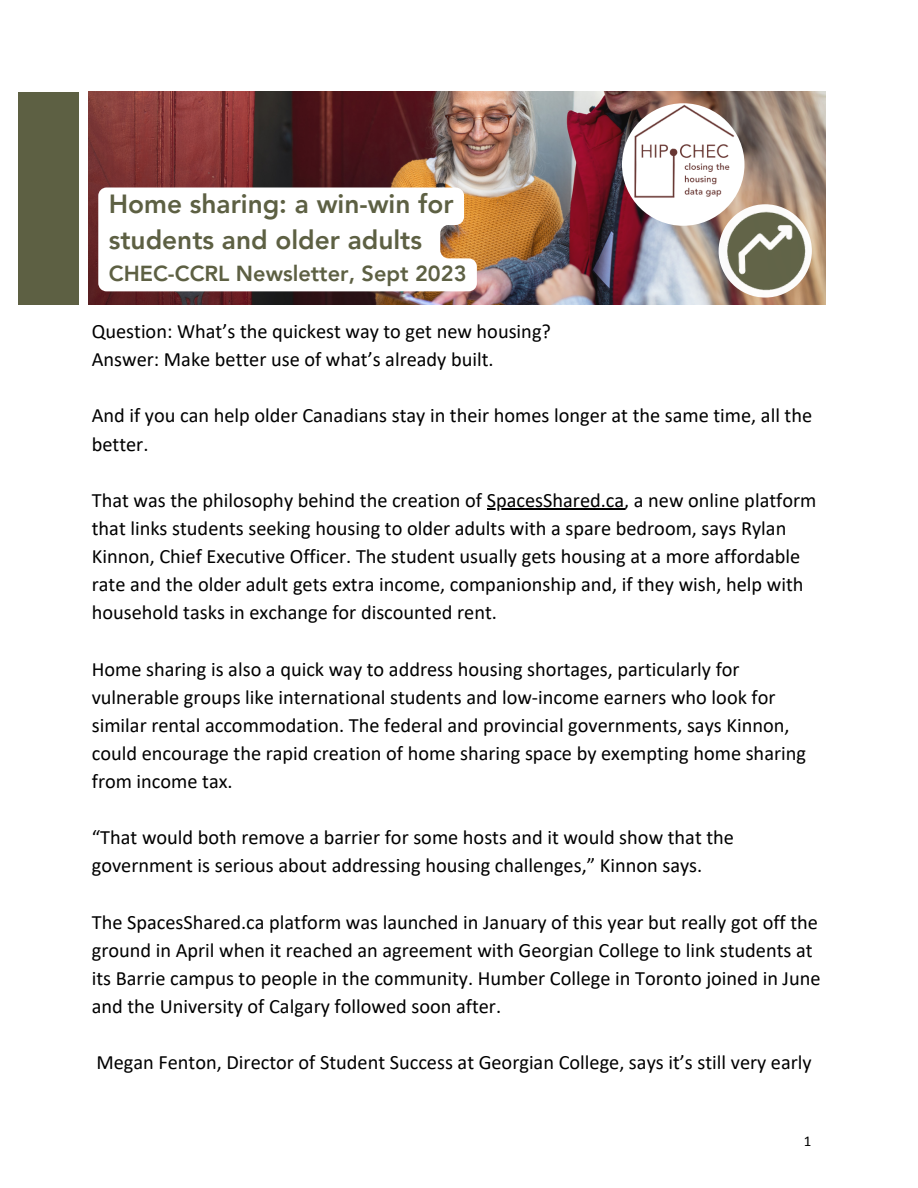
<style>
.page{position:relative;width:918px;height:1188px;background:#fff}
.page>*{position:absolute;margin:0;border:0;box-sizing:border-box;transform-origin:0 0}
.t1{font:800 26.25px/36px "Avenir LT Pro";color:#5d6043}
.t2{font:800 21.75px "Avenir LT Pro";color:#5d6043}
.t3{font:20.4px/28.2px "Calibri";color:#000}
.t4{font:15px "Calibri";color:#000}
</style>
<div class="page">
<hr style="left:487px;top:508px;width:137px;height:1px;background:#000">
<div style="left:19px;top:92px;width:60px;height:213px;background:#5d6043"></div>
<img style="left:89px;top:92px;width:737px;height:212px">
<img style="left:705px;top:197px;width:121px;height:97px">
<img style="left:599px;top:91px;width:159px;height:149px">
<svg style="left:98px;top:188px;width:379px;height:103px"></svg>
<p class="t1" style="left:109px;top:188px;width:346px">Home sharing: a win-win for students and older adults</p>
<p class="t2" style="left:109px;top:264px;width:359px">CHEC-CCRL Newsletter, Sept 2023</p>
<p class="t3" style="left:92px;top:319px;width:461px">Question: What’s the quickest way to get new housing?</p>
<p class="t3" style="left:92px;top:347px;width:403px">Answer: Make better use of what’s already built.</p>
<h1 class="t3" style="left:92px;top:403px;width:722px">And if you can help older Canadians stay in their homes longer at the same time, all the better.</h1>
<p class="t3" style="left:92px;top:488px;width:726px">That was the philosophy behind the creation of SpacesShared.ca, a new online platform</p>
<p class="t3" style="left:92px;top:516px;width:713px">that links students seeking housing to older adults with a spare bedroom, says Rylan Kinnon, Chief Executive Officer. The student usually gets housing at a more affordable rate and the older adult gets extra income, companionship and, if they wish, help with household tasks in exchange for discounted rent.</p>
<p class="t3" style="left:92px;top:656px;width:649px">Home sharing is also a quick way to address housing shortages, particularly for</p>
<p class="t3" style="left:92px;top:685px;width:716px">vulnerable groups like international students and low-income earners who look for similar rental accommodation. The federal and provincial governments, says Kinnon, could encourage the rapid creation of home sharing space by exempting home sharing from income tax.</p>
<p class="t3" style="left:92px;top:825px;width:644px">“That would both remove a barrier for some hosts and it would show that the</p>
<p class="t3" style="left:92px;top:853px;width:612px">government is serious about addressing housing challenges,” Kinnon says.</p>
<p class="t3" style="left:92px;top:910px;width:728px">The SpacesShared.ca platform was launched in January of this year but really got off the</p>
<p class="t3" style="left:92px;top:938px;width:730px">ground in April when it reached an agreement with Georgian College to link students at its Barrie campus to people in the community. Humber College in Toronto joined in June and the University of Calgary followed soon after.</p>
<p class="t3" style="left:96px;top:1050px;width:717px">Megan Fenton, Director of Student Success at Georgian College, says it’s still very early</p>
<p class="t4" style="left:804px;top:1131px;width:9px">1</p>
</div>
